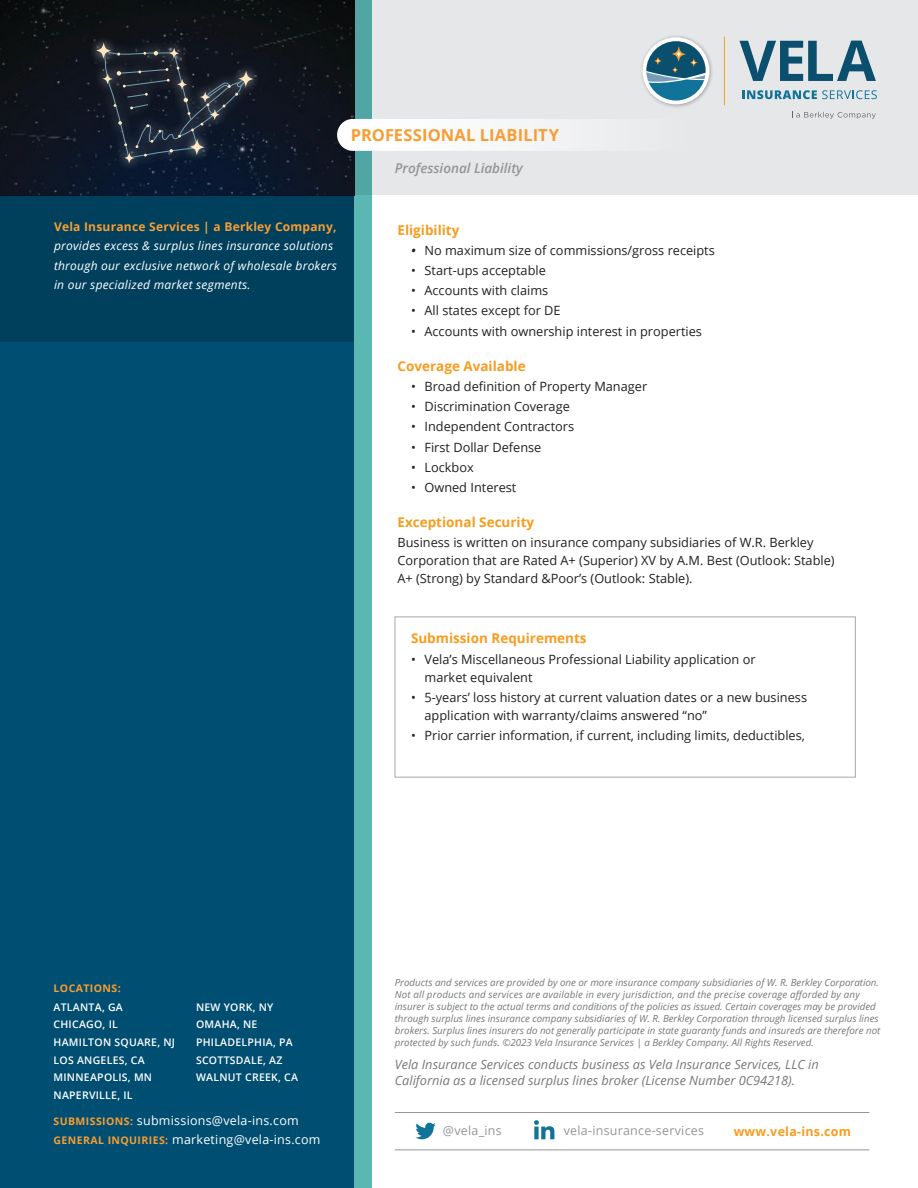
<style>
.page{position:relative;width:918px;height:1188px;background:#fff}
.page>*{position:absolute;margin:0;border:0;box-sizing:border-box;transform-origin:0 0}
.t1{font:700 16.5px "Open Sans";letter-spacing:.005em;color:#f89d33}
.Subheads{font:700 13.5px "Open Sans";color:#f89c1f}
.Submission_Subhead{font:700 13.5px "Open Sans";color:#f89c1f}
.t2{font:italic 600 13.5px "Open Sans";color:#939598}
.Body_Copy___Open_San{font:12.75px/18px "Open Sans";color:#231f20}
.t3{font:italic 12.75px/16.5px "Open Sans";color:#76787b}
.t4{font:12.45px/19.2px "Open Sans";letter-spacing:.02em;color:#fff}
.t5{font:12.45px "Open Sans";letter-spacing:.02em;color:#939598}
.t6{font:700 12.45px "Open Sans";letter-spacing:.02em;color:#f89c1f}
.t7{font:italic 12px/19.5px "Open Sans";letter-spacing:.02em;color:#fff}
.t8{font:700 12px "Open Sans";letter-spacing:.02em;color:#f89d33}
.t9{font:600 10.5px/17.5px "Open Sans";letter-spacing:.025em;color:#fff}
.t10{font:700 10.5px "Open Sans";letter-spacing:.04em;color:#f89d33}
.t11{font:italic 9.75px/12px "Open Sans";color:#76787b}
.s1{font-weight:600;font-style:italic}
.s2{font-weight:700;font-size:10.5px;color:#f89d33}
</style>
<div class="page">
<div style="left:0;top:0;width:354px;height:1188px;background:#004e71"></div>
<div style="left:0;top:0;width:918px;height:195px;background:#e6e7e9"></div>
<img style="left:0;top:0;width:354px;height:195px">
<div style="left:354px;top:0;width:18px;height:1188px;background:#5ab7b2"></div>
<hr style="left:395px;top:1150px;width:474px;height:1px;background:#939598">
<hr style="left:395px;top:1112px;width:474px;height:1px;background:#939598">
<svg style="left:415px;top:1123px;width:21px;height:16px"></svg>
<svg style="left:534px;top:1120px;width:20px;height:19px"></svg>
<div style="left:88px;top:34px;width:174px;height:138px;background:#fff;opacity:.9"></div>
<svg style="left:96px;top:42px;width:157px;height:122px;background:#212935"></svg>
<svg style="left:259px;top:23px;width:30px;height:161px;background:#0f1520"></svg>
<div style="left:0;top:195px;width:354px;height:147px;background:#00405d"></div>
<div style="left:337px;top:119px;width:238px;height:32px;background:#f9fafa"></div>
<hr style="left:724px;top:37px;width:1px;height:68px;background:#f89c24">
<svg style="left:739px;top:41px;width:137px;height:40px"></svg>
<svg style="left:742px;top:90px;width:135px;height:9px"></svg>
<svg style="left:792px;top:111px;width:84px;height:8px"></svg>
<img style="left:642px;top:36px;width:70px;height:71px">
<div style="left:643px;top:37px;width:66px;height:67px;background:#fff;border-radius:50%"></div>
<svg style="left:646px;top:41px;width:60px;height:60px"></svg>
<div style="left:395px;top:617px;width:461px;height:160px;border:1px solid #a8a9ad"></div>
<p class="t1" style="left:351px;top:123px;width:210px">PROFESSIONAL LIABILITY</p>
<p class="t2" style="left:395px;top:159px;width:130px">Professional Liability</p>
<p class="t8" style="left:54px;top:218px;width:284px">Vela Insurance Services | a Berkley Company,</p>
<p class="t7" style="left:54px;top:236px;width:285px">provides excess &amp; surplus lines insurance solutions through our exclusive network of wholesale brokers in our specialized market segments.</p>
<p class="Subheads" style="left:398px;top:220px;width:63px">Eligibility</p>
<p class="Body_Copy___Open_San" style="left:411px;top:241px;width:305px"><span class="s1">•</span> No maximum size of commissions/gross receipts</p>
<p class="Body_Copy___Open_San" style="left:411px;top:261px;width:136px">• Start-ups acceptable</p>
<p class="Body_Copy___Open_San" style="left:411px;top:281px;width:139px">• Accounts with claims</p>
<p class="Body_Copy___Open_San" style="left:411px;top:302px;width:151px">• All states except for DE</p>
<p class="Body_Copy___Open_San" style="left:411px;top:322px;width:293px">• Accounts with ownership interest in properties</p>
<p class="Subheads" style="left:398px;top:356px;width:130px">Coverage Available</p>
<p class="Body_Copy___Open_San" style="left:411px;top:377px;width:238px">• Broad definition of Property Manager</p>
<p class="Body_Copy___Open_San" style="left:411px;top:397px;width:160px">• Discrimination Coverage</p>
<p class="Body_Copy___Open_San" style="left:411px;top:417px;width:165px">• Independent Contractors</p>
<p class="Body_Copy___Open_San" style="left:411px;top:438px;width:132px">• First Dollar Defense</p>
<p class="Body_Copy___Open_San" style="left:411px;top:458px;width:64px">• Lockbox</p>
<p class="Body_Copy___Open_San" style="left:411px;top:478px;width:107px">• Owned Interest</p>
<p class="Subheads" style="left:398px;top:513px;width:138px">Exceptional Security</p>
<p class="Body_Copy___Open_San" style="left:398px;top:533px;width:439px">Business is written on insurance company subsidiaries of W.R. Berkley<br>Corporation that are Rated A+ (Superior) XV by A.M. Best (Outlook: Stable)<br>A+ (Strong) by Standard &amp;Poor’s (Outlook: Stable).</p>
<p class="Submission_Subhead" style="left:411px;top:628px;width:177px">Submission Requirements</p>
<p class="Body_Copy___Open_San" style="left:424px;top:650px;width:333px;text-indent:-14px">• Vela’s Miscellaneous Professional Liability application or market equivalent</p>
<p class="Body_Copy___Open_San" style="left:424px;top:688px;width:384px;text-indent:-14px">• 5-years’ loss history at current valuation dates or a new business application with warranty/claims answered “no”</p>
<p class="Body_Copy___Open_San" style="left:411px;top:726px;width:395px">• Prior carrier information, if current, including limits, deductibles,</p>
<p class="t10" style="left:54px;top:981px;width:69px">LOCATIONS:</p>
<p class="t9" style="left:54px;top:998px;width:123px">ATLANTA, GA<br>CHICAGO, IL<br>HAMILTON SQUARE, NJ<br>LOS ANGELES, CA<br>MINNEAPOLIS, MN<br>NAPERVILLE, IL</p>
<p class="t9" style="left:196px;top:998px;width:104px">NEW YORK, NY<br>OMAHA, NE<br>PHILADELPHIA, PA<br>SCOTTSDALE, AZ<br>WALNUT CREEK, CA</p>
<p class="t4" style="left:54px;top:1111px;width:268px"><span class="s2">SUBMISSIONS:</span> submissions@vela-ins.com<br><span class="s2">GENERAL INQUIRIES:</span> marketing@vela-ins.com</p>
<p class="t11" style="left:395px;top:976px;width:487px">Products and services are provided by one or more insurance company subsidiaries of W. R. Berkley Corporation.<br>Not all products and services are available in every jurisdiction, and the precise coverage afforded by any insurer is subject to the actual terms and conditions of the policies as issued. Certain coverages may be provided through surplus lines insurance company subsidiaries of W. R. Berkley Corporation through licensed surplus lines brokers. Surplus lines insurers do not generally participate in state guaranty funds and insureds are therefore not protected by such funds. ©2023 Vela Insurance Services | a Berkley Company. All Rights Reserved.</p>
<p class="t3" style="left:395px;top:1056px;width:425px">Vela Insurance Services conducts business as Vela Insurance Services, LLC in<br>California as a licensed surplus lines broker (License Number 0C94218).</p>
<p class="t5" style="left:443px;top:1122px;width:60px">@vela_ins</p>
<p class="t5" style="left:564px;top:1122px;width:142px">vela-insurance-services</p>
<p class="t6" style="left:734px;top:1122px;width:119px">www.vela-ins.com</p>
</div>
